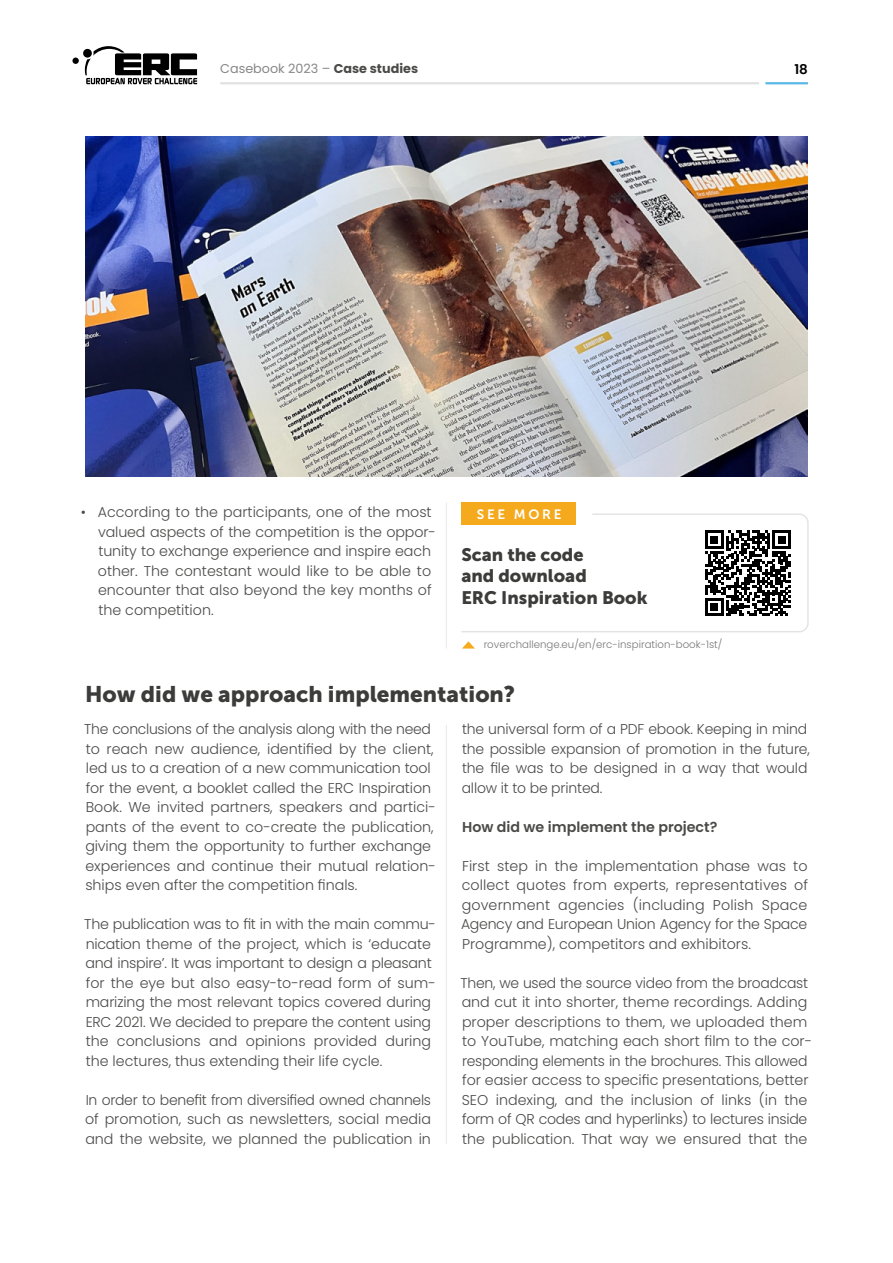
<style>
.page{position:relative;width:893px;height:1263px;background:#fff}
.page>*{position:absolute;margin:0;border:0;box-sizing:border-box;transform-origin:0 0}
.t1{font:22.5px "Museo Sans 900";color:#3c3c3b}
.t2{font:18px/21.6px "Museo Sans 900";color:#3c3c3b}
.t3{font:300 14.25px/19.5px "Poppins";color:#4a4a49}
.t4{font:600 14.25px "Poppins";color:#4a4a49}
.t5{font:13.5px "Museo Sans 700";letter-spacing:.2em;color:#fff}
.t6{font:600 13.5px "Poppins";color:#000}
.t7{font:12.75px "Poppins";color:#878787}
.t8{font:300 10.2px "Poppins";color:#4a4a49}
.s1{font-weight:700;color:#4a4a49}
</style>
<div class="page">
<img style="left:85px;top:136px;width:723px;height:340px">
<hr style="left:446px;top:725px;width:1px;height:419px;background:#000">
<hr style="left:446px;top:502px;width:1px;height:146px;background:#000">
<div style="left:461px;top:502px;width:115px;height:22px;background:#f5a91d"></div>
<svg style="left:461px;top:513px;width:348px;height:120px"></svg>
<svg style="left:462px;top:641px;width:13px;height:7px"></svg>
<svg style="left:83px;top:49px;width:9px;height:9px"></svg>
<div style="left:72px;top:58px;width:7px;height:6px;background:#000;border-radius:50%"></div>
<svg style="left:85px;top:46px;width:112px;height:38px"></svg>
<hr style="left:765px;top:82px;width:43px;height:2px;background:#5ab8e9">
<hr style="left:220px;top:82px;width:539px;height:2px;background:#000">
<p class="t7" style="left:220px;top:61px;width:199px">Casebook 2023 – <span class="s1">Case studies</span></p>
<p class="t6" style="left:794px;top:61px;width:15px">18</p>
<p class="t3" style="left:98px;top:503px;width:339px;text-indent:-17px">• According to the participants, one of the most valued aspects of the competition is the oppor&shy;tunity to exchange experience and inspire each other. The contestant would like to be able to encounter that also beyond the key months of the competition.</p>
<p class="t5" style="left:477px;top:506px;width:86px">SEE MORE</p>
<p class="t2" style="left:461px;top:543px;width:188px">Scan the code<br>and download<br>ERC Inspiration Book</p>
<p class="t8" style="left:484px;top:639px;width:240px">roverchallenge.eu/en/erc-inspiration-book-1st/</p>
<h1 class="t1" style="left:85px;top:682px;width:432px">How did we approach implementation?</h1>
<p class="t3" style="left:84px;top:720px;width:353px">The conclusions of the analysis along with the need to reach new audience, identified by the client, led us to a creation of a new communication tool for the event, a booklet called the ERC Inspiration Book. We invited partners, speakers and partici&shy;pants of the event to co-create the publication, giving them the opportunity to further exchange experiences and continue their mutual relation&shy;ships even after the competition finals.</p>
<p class="t3" style="left:84px;top:915px;width:353px">The publication was to fit in with the main commu&shy;nication theme of the project, which is ‘educate and inspire’. It was important to design a pleasant for the eye but also easy-to-read form of sum&shy;marizing the most relevant topics covered during ERC 2021. We decided to prepare the content using the conclusions and opinions provided during the lectures, thus extending their life cycle.</p>
<p class="t3" style="left:85px;top:1090px;width:347px;text-align:justify">In order to benefit from diversified owned channels of promotion, such as newsletters, social media and the website, we planned the publication in</p>
<p class="t3" style="left:462px;top:720px;width:350px">the universal form of a PDF ebook. Keeping in mind the possible expansion of promotion in the future, the file was to be designed in a way that would allow it to be printed.</p>
<p class="t4" style="left:462px;top:819px;width:257px">How did we implement the project?</p>
<p class="t3" style="left:461px;top:856px;width:348px;text-align:justify">First step in the implementation phase was to collect quotes from experts, representatives of government agencies (including Polish Space Agency and European Union Agency for the Space Programme), competitors and exhibitors.</p>
<p class="t3" style="left:461px;top:973px;width:353px">Then, we used the source video from the broadcast and cut it into shorter, theme recordings. Adding proper descriptions to them, we uploaded them to YouTube, matching each short film to the cor&shy;responding elements in the brochures. This allowed for easier access to specific presentations, better SEO indexing, and the inclusion of links (in the form of QR codes and hyperlinks) to lectures inside the publication. That way we ensured that the</p>
</div>
